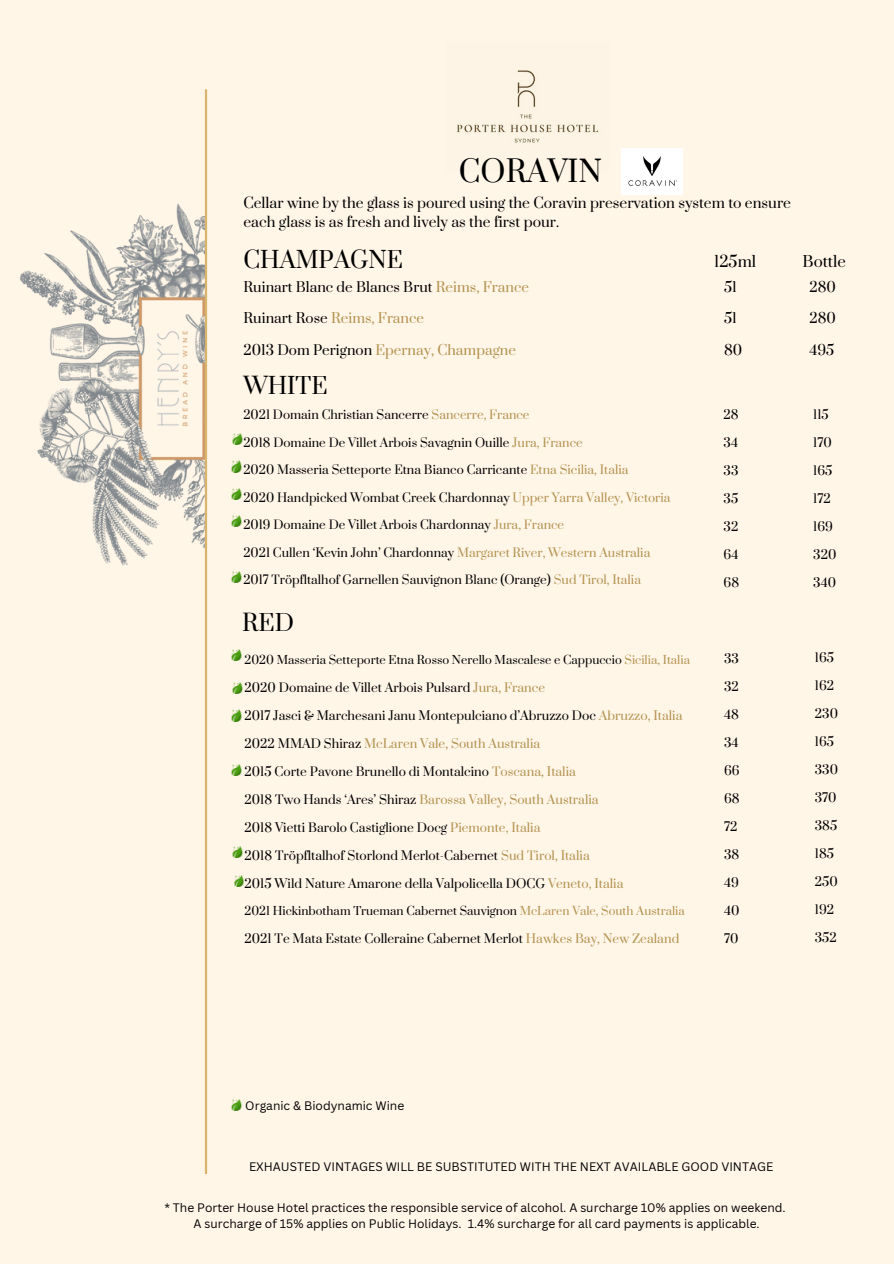
<style>
.page{position:relative;width:894px;height:1264px;background:#fff}
.page>*{position:absolute;margin:0;border:0;box-sizing:border-box;transform-origin:0 0}
.t1{font:29.1px "Prata";color:#000}
.t2{font:22.5px "Prata";color:#000}
.t3{font:15px "Prata";color:#000}
.t4{font:13.95px/19.2px "Prata";color:#000}
.t5{font:13.5px "Prata";color:#b4924f}
.t6{font:13.5px "Prata";color:#000}
.t7{font:12px "Prata";color:#000}
.t8{font:12px "Canva Sans";color:#000}
.t9{font:12px "Prata";color:#b4924f}
.t10{font:11.85px "Prata";color:#000}
.t11{font:11.25px "Prata";color:#000}
.s1{color:#b4924f}
.s2{color:#000}
</style>
<div class="page">
<div style="left:0;top:0;width:893px;height:1263px;background:#fff6e8"></div>
<img style="left:457px;top:70px;width:142px;height:73px">
<svg style="left:231px;top:1099px;width:11px;height:11px"></svg>
<img style="left:621px;top:148px;width:61px;height:46px">
<svg style="left:231px;top:571px;width:11px;height:12px"></svg>
<svg style="left:231px;top:515px;width:11px;height:11px"></svg>
<svg style="left:231px;top:488px;width:11px;height:11px"></svg>
<svg style="left:231px;top:461px;width:11px;height:11px"></svg>
<svg style="left:232px;top:433px;width:11px;height:12px"></svg>
<svg style="left:231px;top:649px;width:11px;height:11px"></svg>
<svg style="left:232px;top:682px;width:11px;height:12px"></svg>
<svg style="left:231px;top:710px;width:11px;height:11px"></svg>
<svg style="left:231px;top:764px;width:11px;height:11px"></svg>
<svg style="left:234px;top:875px;width:10px;height:11px"></svg>
<svg style="left:232px;top:846px;width:11px;height:11px"></svg>
<img style="left:20px;top:198px;width:185px;height:373px">
<hr style="left:205px;top:89px;width:2px;height:1085px;background:#d8b46c">
<h2 class="t1" style="left:459px;top:153px;width:144px">CORAVIN</h2>
<h2 class="t4" style="left:243px;top:194px;width:549px">Cellar wine by the glass is poured using the Coravin preservation system to ensure each glass is as fresh and lively as the first pour.</h2>
<h2 class="t2" style="left:243px;top:246px;width:161px">CHAMPAGNE</h2>
<h2 class="t6" style="left:243px;top:278px;width:287px">Ruinart Blanc de Blancs Brut <span class="s1">Reims, France</span></h2>
<h2 class="t5" style="left:243px;top:310px;width:182px"><span class="s2">Ruinart Rose</span> Reims, France</h2>
<h2 class="t5" style="left:243px;top:341px;width:274px"><span class="s2">2013 Dom Perignon</span> Epernay, Champagne</h2>
<h2 class="t3" style="left:714px;top:252px;width:43px">125ml</h2>
<h2 class="t3" style="left:802px;top:252px;width:45px">Bottle</h2>
<h2 class="t6" style="left:723px;top:278px;width:14px">51</h2>
<h2 class="t6" style="left:723px;top:310px;width:14px">51</h2>
<h1 class="t6" style="left:723px;top:341px;width:20px">80</h1>
<p class="t6" style="left:809px;top:278px;width:28px">280</p>
<p class="t6" style="left:809px;top:310px;width:28px">280</p>
<p class="t6" style="left:809px;top:341px;width:26px">495</p>
<p class="t2" style="left:243px;top:372px;width:86px">WHITE</p>
<p class="t10" style="left:243px;top:407px;width:287px">2021 Domain Christian Sancerre <span class="s1">Sancerre, France</span></p>
<p class="t10" style="left:243px;top:435px;width:341px">2018 Domaine De Villet Arbois Savagnin Ouille <span class="s1">Jura, France</span></p>
<p class="t10" style="left:243px;top:462px;width:386px">2020 Masseria Setteporte Etna Bianco Carricante <span class="s1">Etna Sicilia, Italia</span></p>
<p class="t10" style="left:243px;top:490px;width:428px">2020 Handpicked Wombat Creek Chardonnay <span class="s1">Upper Yarra Valley, Victoria</span></p>
<p class="t10" style="left:243px;top:517px;width:322px">2019 Domaine De Villet Arbois Chardonnay <span class="s1">Jura, France</span></p>
<p class="t10" style="left:243px;top:545px;width:408px">2021 Cullen ‘Kevin John’ Chardonnay <span class="s1">Margaret River, Western Australia</span></p>
<p class="t10" style="left:243px;top:572px;width:399px">2017 Tröpfltalhof Garnellen Sauvignon Blanc (Orange) <span class="s1">Sud Tirol, Italia</span></p>
<p class="t2" style="left:242px;top:608px;width:53px">RED</p>
<p class="t11" style="left:244px;top:652px;width:447px">2020 Masseria Setteporte Etna Rosso Nerello Mascalese e Cappuccio <span class="s1">Sicilia, Italia</span></p>
<p class="t7" style="left:244px;top:679px;width:302px">2020 Domaine de Villet Arbois Pulsard <span class="s1">Jura, France</span></p>
<p class="t7" style="left:244px;top:707px;width:439px">2017 Jasci &amp; Marchesani Janu Montepulciano d’Abruzzo Doc <span class="s1">Abruzzo, Italia</span></p>
<p class="t9" style="left:244px;top:735px;width:297px"><span class="s2">2022 MMAD Shiraz</span> McLaren Vale, South Australia</p>
<p class="t7" style="left:244px;top:763px;width:333px">2015 Corte Pavone Brunello di Montalcino <span class="s1">Toscana, Italia</span></p>
<p class="t9" style="left:244px;top:791px;width:355px"><span class="s2">2018 Two Hands ‘Ares’ Shiraz</span> Barossa Valley, South Australia</p>
<p class="t7" style="left:244px;top:819px;width:297px">2018 Vietti Barolo Castiglione Docg <span class="s1">Piemonte, Italia</span></p>
<p class="t7" style="left:244px;top:847px;width:346px">2018 Tröpfltalhof Storlond Merlot-Cabernet <span class="s1">Sud Tirol, Italia</span></p>
<p class="t7" style="left:244px;top:875px;width:380px">2015 Wild Nature Amarone della Valpolicella DOCG <span class="s1">Veneto, Italia</span></p>
<p class="t11" style="left:244px;top:903px;width:441px">2021 Hickinbotham Trueman Cabernet Sauvignon <span class="s1">McLaren Vale, South Australia</span></p>
<p class="t7" style="left:244px;top:931px;width:436px">2021 Te Mata Estate Colleraine Cabernet Merlot <span class="s1">Hawkes Bay, New Zealand</span></p>
<p class="t7" style="left:723px;top:407px;width:17px">28</p>
<p class="t7" style="left:723px;top:435px;width:16px">34</p>
<p class="t7" style="left:723px;top:463px;width:16px">33</p>
<p class="t7" style="left:723px;top:491px;width:16px">35</p>
<p class="t7" style="left:723px;top:519px;width:16px">32</p>
<p class="t7" style="left:723px;top:547px;width:16px">64</p>
<p class="t7" style="left:723px;top:575px;width:17px">68</p>
<p class="t7" style="left:723px;top:651px;width:16px">33</p>
<p class="t7" style="left:723px;top:679px;width:16px">32</p>
<p class="t7" style="left:723px;top:707px;width:16px">48</p>
<p class="t7" style="left:723px;top:735px;width:16px">34</p>
<p class="t7" style="left:723px;top:763px;width:17px">66</p>
<p class="t7" style="left:723px;top:791px;width:17px">68</p>
<p class="t7" style="left:723px;top:819px;width:15px">72</p>
<p class="t7" style="left:723px;top:847px;width:17px">38</p>
<p class="t7" style="left:723px;top:875px;width:16px">49</p>
<p class="t7" style="left:723px;top:903px;width:17px">40</p>
<p class="t7" style="left:723px;top:931px;width:16px">70</p>
<p class="t7" style="left:813px;top:407px;width:17px">115</p>
<p class="t7" style="left:813px;top:435px;width:20px">170</p>
<p class="t7" style="left:813px;top:463px;width:21px">165</p>
<p class="t7" style="left:813px;top:491px;width:19px">172</p>
<p class="t7" style="left:813px;top:519px;width:21px">169</p>
<p class="t7" style="left:813px;top:547px;width:25px">320</p>
<p class="t7" style="left:813px;top:575px;width:24px">340</p>
<p class="t7" style="left:814px;top:649px;width:21px">165</p>
<p class="t7" style="left:814px;top:677px;width:21px">162</p>
<p class="t7" style="left:814px;top:705px;width:25px">230</p>
<p class="t7" style="left:814px;top:733px;width:21px">165</p>
<p class="t7" style="left:814px;top:761px;width:25px">330</p>
<p class="t7" style="left:814px;top:789px;width:23px">370</p>
<p class="t7" style="left:814px;top:817px;width:24px">385</p>
<p class="t7" style="left:814px;top:845px;width:21px">185</p>
<p class="t7" style="left:814px;top:873px;width:24px">250</p>
<p class="t7" style="left:814px;top:901px;width:21px">192</p>
<p class="t7" style="left:814px;top:929px;width:24px">352</p>
<h1 class="t8" style="left:245px;top:1097px;width:160px">Organic &amp; Biodynamic Wine</h1>
<p class="t8" style="left:249px;top:1158px;width:525px">EXHAUSTED VINTAGES WILL BE SUBSTITUTED WITH THE NEXT AVAILABLE GOOD VINTAGE</p>
<p class="t8" style="left:164px;top:1199px;width:622px">* The Porter House Hotel practices the responsible service of alcohol. A surcharge 10% applies on weekend.</p>
<h2 class="t8" style="left:193px;top:1215px;width:567px">A surcharge of 15% applies on Public Holidays. 1.4% surcharge for all card payments is applicable.</h2>
</div>
